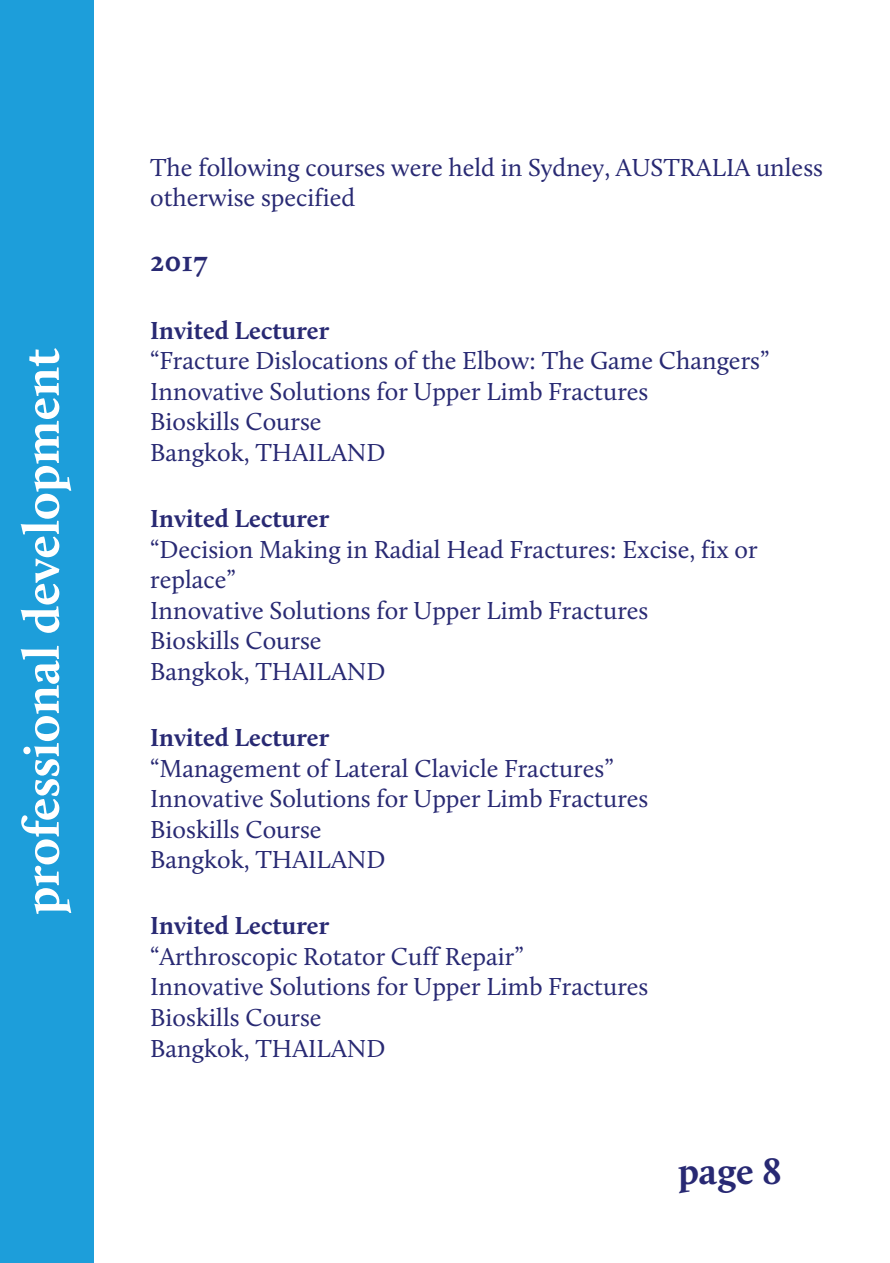
<style>
.page{position:relative;width:890px;height:1263px;background:#fff}
.page>*{position:absolute;margin:0;border:0;box-sizing:border-box;transform-origin:0 0}
.t1{font:700 50.85px "Calluna";color:#fff}
.t2{font:700 38.25px "Calluna";color:#282973}
.t3{font:700 29.7px "Calluna";color:#282973}
.t4{font:25.5px/30.6px "Calluna";color:#282973}
.t5{font:700 25.5px "Calluna";color:#282973}
.s1{font-style:inherit}
.s2{font-weight:700}
</style>
<div class="page">
<div style="left:0;top:0;width:94px;height:1263px;background:#1d9eda"></div>
<h1 class="t1" style="left:20px;top:915px;width:568px;rotate:-90deg">professional development</h1>
<p class="t4" style="left:150px;top:153px;width:674px">The following courses were held in Sydney, AUSTRALIA unless otherwise speci<span class="s1">f</span>ied</p>
<p class="t3" style="left:150px;top:249px;width:59px">2017</p>
<p class="t5" style="left:150px;top:319px;width:180px">Invited Lecturer</p>
<p class="t4" style="left:150px;top:347px;width:620px">“Fracture Dislocations of the Elbow: The Game Changers” Innovative Solutions for Upper Limb Fractures<br>Bioskills Course<br>Bangkok, THAILAND</p>
<p class="t4" style="left:150px;top:505px;width:609px"><span class="s2">Invited Lecturer<br></span>“Decision Making in Radial Head Fractures: Excise, <span class="s1">f</span>ix or replace”<br>Innovative Solutions for Upper Limb Fractures<br>Bioskills Course<br>Bangkok, THAILAND</p>
<p class="t5" style="left:150px;top:726px;width:180px">Invited Lecturer</p>
<p class="t4" style="left:150px;top:754px;width:499px">“Management of Lateral Clavicle Fractures”<br>Innovative Solutions for Upper Limb Fractures<br>Bioskills Course<br>Bangkok, THAILAND</p>
<p class="t5" style="left:150px;top:915px;width:180px">Invited Lecturer</p>
<p class="t4" style="left:150px;top:943px;width:499px">“Arthroscopic Rotator Cuff Repair”<br>Innovative Solutions for Upper Limb Fractures<br>Bioskills Course<br>Bangkok, THAILAND</p>
<h2 class="t2" style="left:678px;top:1155px;width:105px">page 8</h2>
</div>
